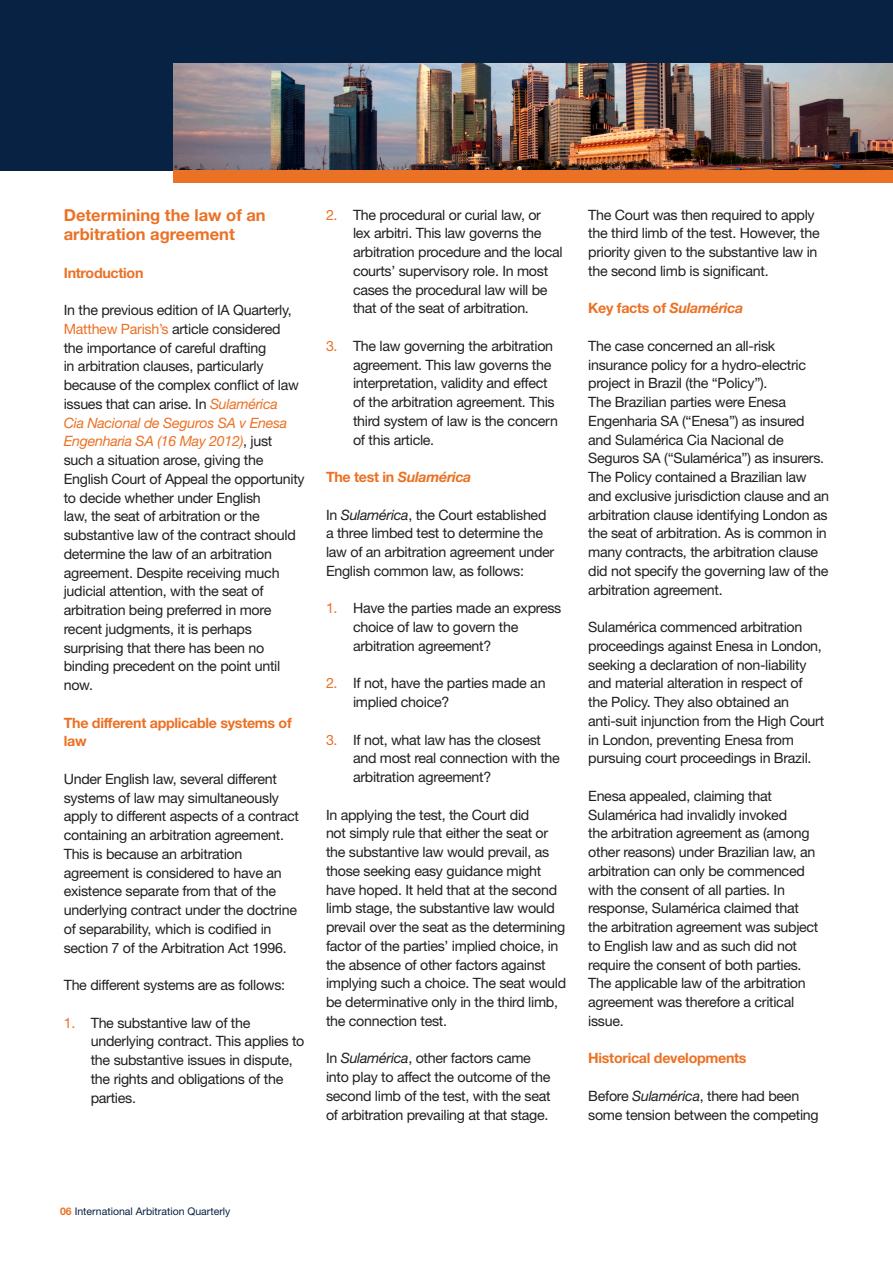
<style>
.page{position:relative;width:893px;height:1263px;background:#fff}
.page>*{position:absolute;margin:0;border:0;box-sizing:border-box;transform-origin:0 0}
.t1{font:700 16.5px/18.8px "Helvetica Neue LT";color:#eb7125}
.t2{font:14.25px/18.8px "Helvetica Neue LT";letter-spacing:-.02em;color:#231f20}
.t3{font:700 14.25px/18.8px "Helvetica Neue LT";letter-spacing:-.02em;color:#eb7125}
.t4{font:italic 700 14.25px "Helvetica Neue LT";letter-spacing:-.02em;color:#eb7125}
.t5{font:10.5px "Helvetica Neue LT";color:#072242}
.s1{color:#eb7125}
.s2{font-style:italic;color:#eb7125}
.s3{font-style:normal}
.s4{font-style:italic}
.s5{font-weight:700;color:#eb7125}
</style>
<div class="page">
<div style="left:0;top:0;width:893px;height:170px;background:#072242"></div>
<img style="left:174px;top:64px;width:719px;height:106px">
<div style="left:174px;top:170px;width:719px;height:13px;background:#eb7125"></div>
<p class="t1" style="left:64px;top:206px;width:203px">Determining the law of an arbitration agreement</p>
<p class="t3" style="left:64px;top:263px;width:81px">Introduction</p>
<p class="t2" style="left:64px;top:300px;width:242px">In the previous edition of IA Quarterly, <span class="s1">Matthew Parish’s</span> article considered<br>the importance of careful drafting<br>in arbitration clauses, particularly because of the complex conflict of law issues that can arise. In <span class="s2">Sulamérica<br>Cia Nacional de Seguros SA v Enesa Engenharia SA (16 May 2012)</span>, just such a situation arose, giving the English Court of Appeal the opportunity to decide whether under English<br>law, the seat of arbitration or the substantive law of the contract should determine the law of an arbitration agreement. Despite receiving much judicial attention, with the seat of arbitration being preferred in more recent judgments, it is perhaps surprising that there has been no binding precedent on the point until now.</p>
<p class="t3" style="left:64px;top:713px;width:229px">The different applicable systems of law</p>
<p class="t2" style="left:64px;top:769px;width:237px">Under English law, several different systems of law may simultaneously apply to different aspects of a contract containing an arbitration agreement.<br>This is because an arbitration agreement is considered to have an existence separate from that of the underlying contract under the doctrine of separability, which is codified in section 7 of the Arbitration Act 1996.</p>
<p class="t2" style="left:64px;top:975px;width:223px">The different systems are as follows:</p>
<p class="t2" style="left:91px;top:1013px;width:215px;text-indent:-27px"><span class="s1">1.</span> The substantive law of the underlying contract. This applies to the substantive issues in dispute, the rights and obligations of the parties.</p>
<p class="t2" style="left:353px;top:205px;width:211px;text-indent:-27px"><span class="s1">2.</span> The procedural or curial law, or<br>lex arbitri. This law governs the arbitration procedure and the local courts’ supervisory role. In most cases the procedural law will be that of the seat of arbitration.</p>
<p class="t2" style="left:353px;top:336px;width:206px;text-indent:-27px"><span class="s1">3.</span> The law governing the arbitration agreement. This law governs the interpretation, validity and effect of the arbitration agreement. This third system of law is the concern of this article.</p>
<p class="t4" style="left:326px;top:468px;width:147px"><span class="s3">The test in</span> Sulamérica</p>
<p class="t2" style="left:326px;top:505px;width:230px">In <span class="s4">Sulamérica</span>, the Court established a three limbed test to determine the law of an arbitration agreement under English common law, as follows:</p>
<p class="t2" style="left:353px;top:599px;width:210px;text-indent:-27px"><span class="s1">1.</span> Have the parties made an express choice of law to govern the arbitration agreement?</p>
<p class="t2" style="left:353px;top:674px;width:194px;text-indent:-27px"><span class="s1">2.</span> If not, have the parties made an implied choice?</p>
<p class="t2" style="left:353px;top:730px;width:208px;text-indent:-27px"><span class="s1">3.</span> If not, what law has the closest and most real connection with the arbitration agreement?</p>
<p class="t2" style="left:326px;top:805px;width:242px">In applying the test, the Court did<br>not simply rule that either the seat or the substantive law would prevail, as those seeking easy guidance might have hoped. It held that at the second limb stage, the substantive law would prevail over the seat as the determining factor of the parties’ implied choice, in the absence of other factors against implying such a choice. The seat would be determinative only in the third limb, the connection test.</p>
<p class="t2" style="left:326px;top:1049px;width:226px">In <span class="s4">Sulamérica</span>, other factors came into play to affect the outcome of the second limb of the test, with the seat of arbitration prevailing at that stage.</p>
<p class="t2" style="left:588px;top:205px;width:233px">The Court was then required to apply the third limb of the test. However, the priority given to the substantive law in the second limb is significant.</p>
<p class="t3" style="left:588px;top:299px;width:156px">Key facts of <span class="s4">Sulamérica</span></p>
<p class="t2" style="left:588px;top:336px;width:242px">The case concerned an all-risk insurance policy for a hydro-electric project in Brazil (the “Policy”).<br>The Brazilian parties were Enesa Engenharia SA (“Enesa”) as insured and Sulamérica Cia Nacional de Seguros SA (“Sulamérica”) as insurers.<br>The Policy contained a Brazilian law and exclusive jurisdiction clause and an arbitration clause identifying London as the seat of arbitration. As is common in many contracts, the arbitration clause did not specify the governing law of the arbitration agreement.</p>
<p class="t2" style="left:588px;top:617px;width:237px">Sulamérica commenced arbitration proceedings against Enesa in London, seeking a declaration of non-liability and material alteration in respect of the Policy. They also obtained an anti-suit injunction from the High Court in London, preventing Enesa from pursuing court proceedings in Brazil.</p>
<p class="t2" style="left:588px;top:786px;width:232px">Enesa appealed, claiming that Sulamérica had invalidly invoked<br>the arbitration agreement as (among other reasons) under Brazilian law, an arbitration can only be commenced with the consent of all parties. In response, Sulamérica claimed that the arbitration agreement was subject to English law and as such did not require the consent of both parties.<br>The applicable law of the arbitration agreement was therefore a critical issue.</p>
<p class="t3" style="left:588px;top:1049px;width:160px">Historical developments</p>
<p class="t2" style="left:588px;top:1086px;width:232px">Before <span class="s4">Sulamérica</span>, there had been some tension between the competing</p>
<p class="t5" style="left:60px;top:1205px;width:172px"><span class="s5">06</span> International Arbitration Quarterly</p>
</div>
